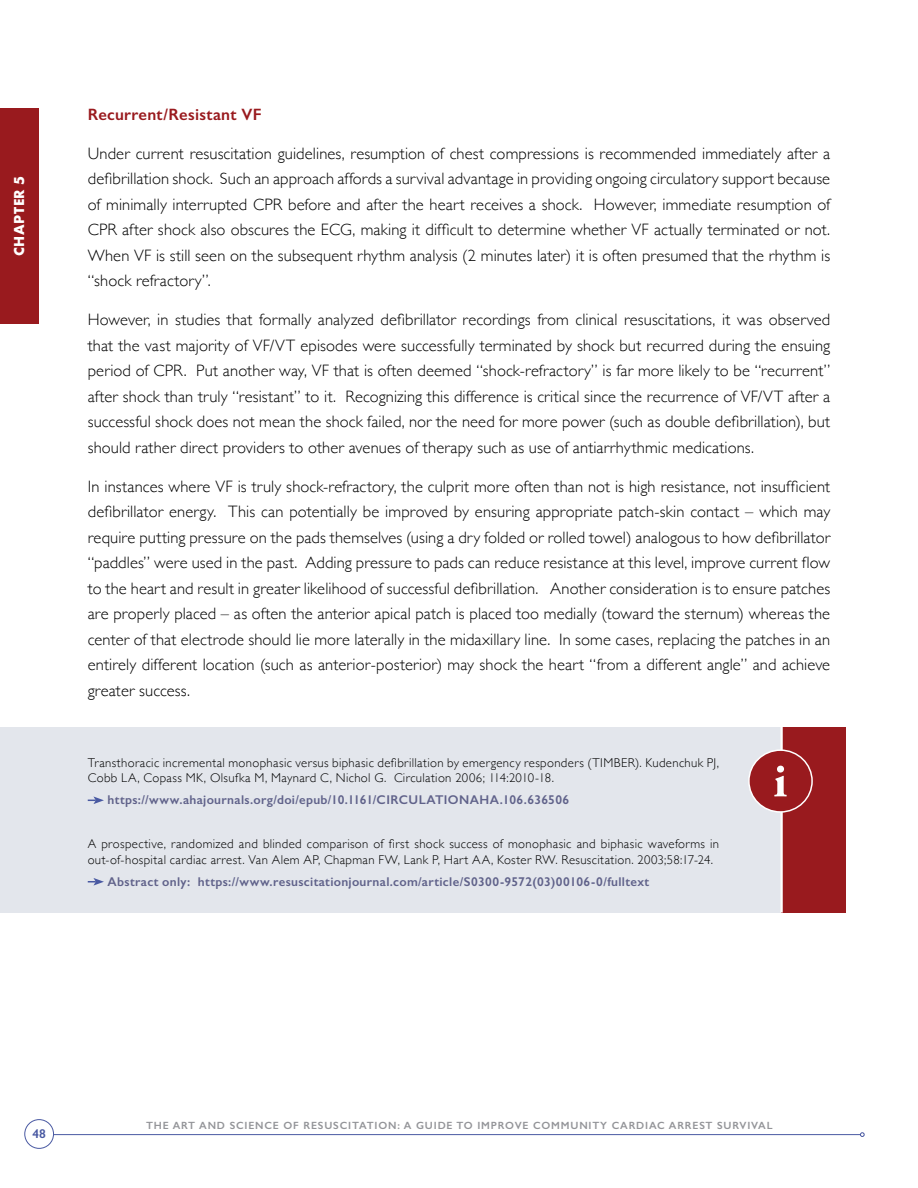
<style>
.page{position:relative;width:918px;height:1188px;background:#fff}
.page>*{position:absolute;margin:0;border:0;box-sizing:border-box;transform-origin:0 0}
.t1{font:300 16.5px/25.5px "Gill Sans";letter-spacing:.01em;color:#000;text-align:justify}
.t2{font:600 16.5px "Gill Sans";letter-spacing:.015em;color:#991a1e}
.t3{font:700 15px "Futura PT";letter-spacing:.04em;color:#fff}
.t4{font:300 12.75px/15.3px "Gill Sans";letter-spacing:.03em;color:#000}
.t5{font:600 12.75px "Gill Sans";letter-spacing:.025em;color:#60628a}
.t6{font:600 12.75px "Gill Sans";color:#4959a2}
.t7{font:600 10.5px "Gill Sans";letter-spacing:.08em;color:#939498}
</style>
<div class="page">
<hr style="left:54px;top:1134px;width:806px;height:1px;background:#4959a2">
<svg style="left:860px;top:1132px;width:5px;height:5px"></svg>
<div style="left:24px;top:1119px;width:30px;height:30px;border:1px solid #4959a2;border-radius:50%"></div>
<div style="left:0;top:108px;width:39px;height:216px;background:#991a1e"></div>
<div style="left:0;top:727px;width:846px;height:186px;background:#e3e6ec"></div>
<div style="left:782px;top:727px;width:64px;height:186px;background:#991a1e"></div>
<hr style="left:780px;top:727px;width:3px;height:186px;background:#fff">
<svg style="left:88px;top:796px;width:16px;height:8px"></svg>
<svg style="left:88px;top:878px;width:16px;height:8px"></svg>
<div style="left:749px;top:750px;width:63px;height:62px;background:#991a1e;border-radius:50%"></div>
<div style="left:748px;top:749px;width:65px;height:64px;border:2px solid #fff;border-radius:50%"></div>
<svg style="left:774px;top:766px;width:13px;height:30px"></svg>
<p class="t3" style="left:10px;top:256px;width:82px;rotate:-90deg">CHAPTER 5</p>
<p class="t2" style="left:88px;top:104px;width:175px">Recurrent/Resistant VF</p>
<p class="t1" style="left:88px;top:140px;width:744px">Under current resuscitation guidelines, resumption of chest compressions is recommended immediately after a defibrillation shock. Such an approach affords a survival advantage in providing ongoing circulatory support because of minimally interrupted CPR before and after the heart receives a shock. However, immediate resumption of CPR after shock also obscures the ECG, making it difficult to determine whether VF actually terminated or not.<br>When VF is still seen on the subsequent rhythm analysis (2 minutes later) it is often presumed that the rhythm is “shock refractory”.</p>
<p class="t1" style="left:88px;top:307px;width:744px">However, in studies that formally analyzed defibrillator recordings from clinical resuscitations, it was observed that the vast majority of VF/VT episodes were successfully terminated by shock but recurred during the ensuing period of CPR. Put another way, VF that is often deemed “shock-refractory” is far more likely to be “recurrent” after shock than truly “resistant” to it. Recognizing this difference is critical since the recurrence of VF/VT after a successful shock does not mean the shock failed, nor the need for more power (such as double defibrillation), but should rather direct providers to other avenues of therapy such as use of antiarrhythmic medications.</p>
<p class="t1" style="left:88px;top:473px;width:744px">In instances where VF is truly shock-refractory, the culprit more often than not is high resistance, not insufficient defibrillator energy. This can potentially be improved by ensuring appropriate patch-skin contact – which may require putting pressure on the pads themselves (using a dry folded or rolled towel) analogous to how defibrillator “paddles” were used in the past. Adding pressure to pads can reduce resistance at this level, improve current flow to the heart and result in greater likelihood of successful defibrillation. Another consideration is to ensure patches are properly placed – as often the anterior apical patch is placed too medially (toward the sternum) whereas the center of that electrode should lie more laterally in the midaxillary line. In some cases, replacing the patches in an entirely different location (such as anterior-posterior) may shock the heart “from a different angle” and achieve greater success.</p>
<p class="t4" style="left:88px;top:754px;width:633px">Transthoracic incremental monophasic versus biphasic defibrillation by emergency responders (TIMBER). Kudenchuk PJ,<br>Cobb LA, Copass MK, Olsufka M, Maynard C, Nichol G. Circulation 2006; 114:2010-18.</p>
<p class="t5" style="left:108px;top:792px;width:463px">https://www.ahajournals.org/doi/epub/10.1161/CIRCULATIONAHA.106.636506</p>
<p class="t4" style="left:88px;top:836px;width:633px">A prospective, randomized and blinded comparison of first shock success of monophasic and biphasic waveforms in out-of-hospital cardiac arrest. Van Alem AP, Chapman FW, Lank P, Hart AA, Koster RW. Resuscitation. 2003;58:17-24.</p>
<p class="t5" style="left:108px;top:874px;width:543px">Abstract only: https://www.resuscitationjournal.com/article/S0300-9572(03)00106-0/fulltext</p>
<p class="t6" style="left:32px;top:1126px;width:15px">48</p>
<p class="t7" style="left:146px;top:1119px;width:628px">THE ART AND SCIENCE OF RESUSCITATION: A GUIDE TO IMPROVE COMMUNITY CARDIAC ARREST SURVIVAL</p>
</div>
